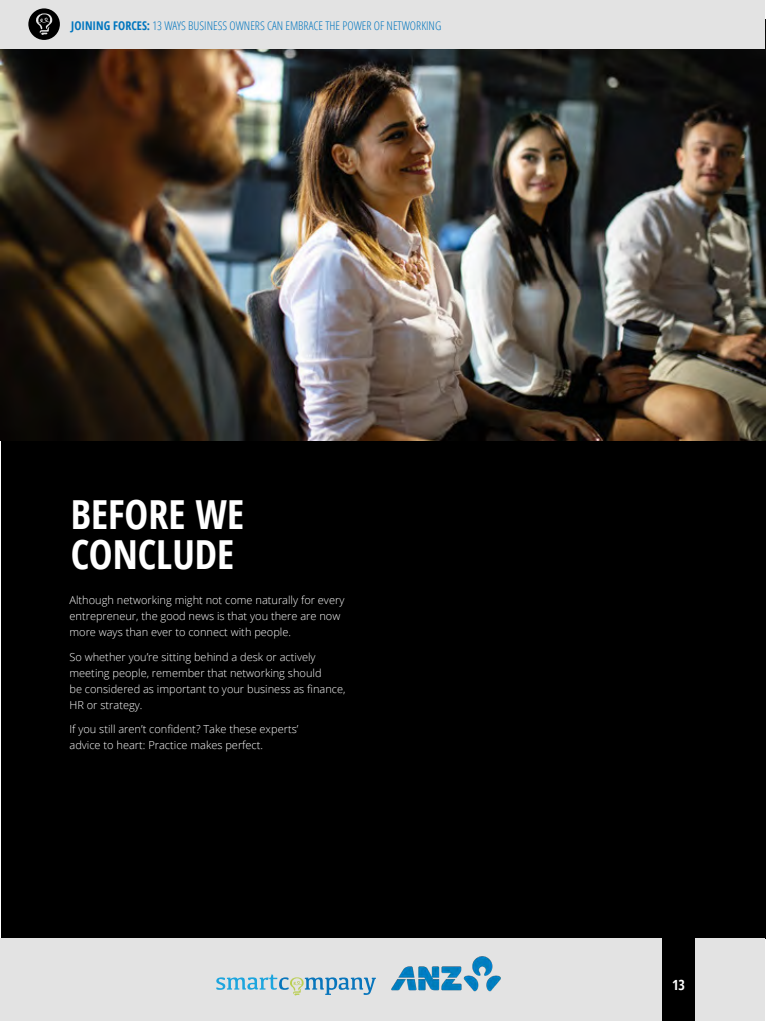
<style>
.page{position:relative;width:766px;height:1021px;background:#fff}
.page>*{position:absolute;margin:0;border:0;box-sizing:border-box;transform-origin:0 0}
.t1{font:700 condensed 40px/40px "Open Sans";color:#fff}
.t2{font:700 condensed 14px "Open Sans";color:#fff}
.t3{font:300 condensed 12px "Open Sans";color:#0075be}
.Body{font:300 11px/16px "Open Sans";color:#fff}
.s1{font-weight:700}
</style>
<div class="page">
<div style="left:1px;top:440px;width:764px;height:498px;background:#000"></div>
<img style="left:0;top:48px;width:765px;height:392px">
<div style="left:0;top:938px;width:765px;height:82px;background:#e3e3e3"></div>
<div style="left:662px;top:938px;width:32px;height:82px;background:#000"></div>
<svg style="left:216px;top:974px;width:160px;height:21px"></svg>
<div style="left:0;top:0;width:765px;height:48px;background:#e3e3e3"></div>
<svg style="left:28px;top:8px;width:32px;height:32px"></svg>
<img style="left:391px;top:956px;width:110px;height:36px">
<p class="t3" style="left:71px;top:17px;width:371px"><span class="s1">JOINING FORCES:</span> 13 WAYS BUSINESS OWNERS CAN EMBRACE THE POWER OF NETWORKING</p>
<h2 class="t1" style="left:71px;top:493px;width:175px">BEFORE WE<br>CONCLUDE</h2>
<p class="Body" style="left:69px;top:591px;width:276px">Although networking might not come naturally for every entrepreneur, the good news is that you there are now more ways than ever to connect with people.</p>
<p class="Body" style="left:69px;top:648px;width:277px">So whether you’re sitting behind a desk or actively meeting people, remember that networking should<br>be considered as important to your business as finance, HR or strategy.</p>
<p class="Body" style="left:69px;top:720px;width:230px">If you still aren’t confident? Take these experts’ advice to heart: Practice makes perfect.</p>
<p class="t2" style="left:672px;top:974px;width:14px">13</p>
</div>
